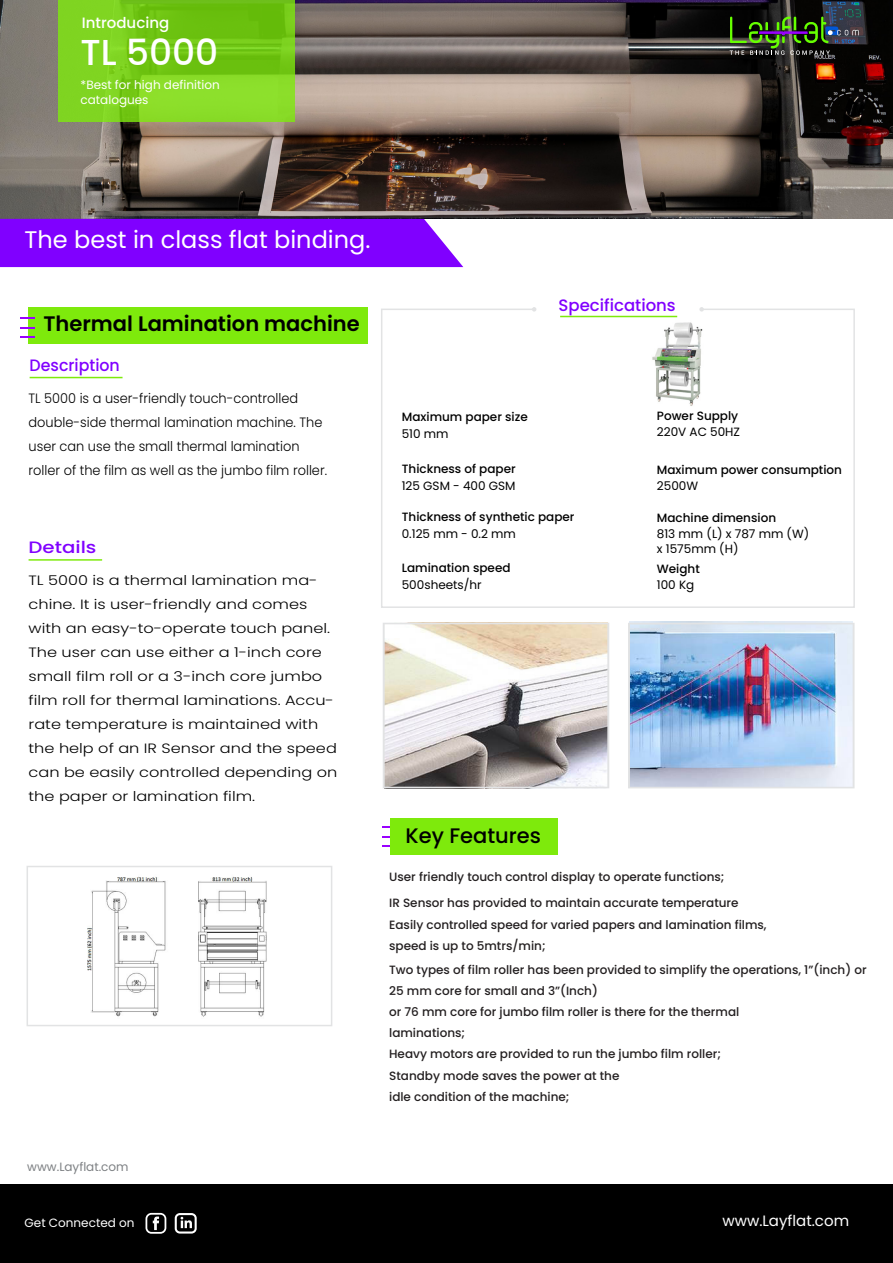
<style>
.page{position:relative;width:893px;height:1263px;background:#fff}
.page>*{position:absolute;margin:0;border:0;box-sizing:border-box;transform-origin:0 0}
.t1{font:500 36px "Poppins";color:#fff}
.t2{font:24px "Poppins";color:#fff}
.t3{font:600 21px "Poppins";color:#000}
.t4{font:500 21px "Poppins";color:#000}
.t5{font:500 16.5px "Poppins";color:#8000ff}
.t6{font:500 16.5px "Poppins";color:#8000ff;scale:.96 1}
.t7{font:500 16.5px "Poppins";color:#8000ff;scale:1.2 1}
.t8{font:15px "Poppins";color:#fff}
.t9{font:500 15px "Poppins";color:#fff}
.t10{font:300 13.5px/24px "Poppins";color:#000;scale:1.2 1}
.t11{font:300 13.5px/24px "Poppins";color:#000;scale:.96 1}
.t12{font:500 12px/21px "Poppins";color:#231f20}
.t13{font:500 12px "Poppins";color:#000}
.t14{font:12px/14.4px "Poppins";color:#000}
.t15{font:12px/14.4px "Poppins";color:#fff}
.t16{font:12px "Poppins";color:#7e8184}
</style>
<div class="page">
<img style="left:0;top:0;width:892px;height:219px">
<svg style="left:58px;top:0;width:236px;height:122px;background:#7ace1c"></svg>
<img style="left:729px;top:17px;width:129px;height:38px">
<div style="left:0;top:219px;width:463px;height:48px;background:#8000ff"></div>
<hr style="left:29px;top:559px;width:73px;height:2px;background:#7eea0c">
<hr style="left:30px;top:377px;width:92px;height:1px;background:#7eea0c">
<div style="left:29px;top:307px;width:339px;height:37px;background:#7eea0c"></div>
<svg style="left:20px;top:336px;width:15px;height:2px"></svg>
<svg style="left:20px;top:327px;width:15px;height:1px"></svg>
<svg style="left:20px;top:318px;width:15px;height:1px"></svg>
<div style="left:0;top:1184px;width:892px;height:79px;background:#000"></div>
<div style="left:381px;top:309px;width:473px;height:299px;border:2px solid #e2e3e4"></div>
<div style="left:534px;top:289px;width:167px;height:39px;background:#fff"></div>
<svg style="left:699px;top:307px;width:4px;height:5px"></svg>
<svg style="left:532px;top:307px;width:4px;height:5px"></svg>
<img style="left:652px;top:322px;width:51px;height:84px">
<hr style="left:560px;top:316px;width:117px;height:1px;background:#7eea0c">
<svg style="left:382px;top:845px;width:8px;height:2px"></svg>
<div style="left:390px;top:818px;width:168px;height:37px;background:#7eea0c"></div>
<svg style="left:383px;top:623px;width:226px;height:165px"></svg>
<img style="left:628px;top:623px;width:226px;height:165px">
<div style="left:27px;top:866px;width:305px;height:160px;border:2px solid #e2e3e4"></div>
<img style="left:87px;top:876px;width:180px;height:141px">
<svg style="left:145px;top:1213px;width:52px;height:21px"></svg>
<p class="t9" style="left:82px;top:14px;width:89px">Introducing</p>
<h1 class="t1" style="left:80px;top:32px;width:139px">TL 5000</h1>
<p class="t15" style="left:80px;top:78px;width:141px">*Best for high definition catalogues</p>
<h2 class="t2" style="left:25px;top:226px;width:347px">The best in class flat binding.</h2>
<h3 class="t3" style="left:43px;top:312px;width:318px">Thermal Lamination machine</h3>
<h3 class="t6" style="left:30px;top:356px;width:95px">Description</h3>
<p class="t11" style="left:29px;top:386px;width:312px">TL 5000 is a user-friendly touch-controlled double-side thermal lamination machine. The user can use the small thermal lamination roller of the film as well as the jumbo film roller.</p>
<h3 class="t7" style="left:29px;top:537px;width:58px">Details</h3>
<p class="t10" style="left:29px;top:569px;width:259px">TL 5000 is a thermal lamination ma&shy;chine. It is user-friendly and comes with an easy-to-operate touch panel.<br>The user can use either a 1-inch core small film roll or a 3-inch core jumbo film roll for thermal laminations. Accu&shy;rate temperature is maintained with the help of an IR Sensor and the speed can be easily controlled depending on the paper or lamination film.</p>
<h3 class="t5" style="left:558px;top:295px;width:119px">Specifications</h3>
<p class="t13" style="left:402px;top:410px;width:127px">Maximum paper size</p>
<p class="t14" style="left:402px;top:426px;width:48px">510 mm</p>
<p class="t13" style="left:656px;top:409px;width:83px">Power Supply</p>
<p class="t14" style="left:656px;top:424px;width:85px">220V AC 50HZ</p>
<p class="t13" style="left:402px;top:462px;width:115px">Thickness of paper</p>
<p class="t13" style="left:656px;top:463px;width:187px">Maximum power consumption</p>
<p class="t14" style="left:656px;top:479px;width:43px">2500W</p>
<p class="t14" style="left:402px;top:526px;width:116px">0.125 mm - 0.2 mm</p>
<p class="t14" style="left:402px;top:478px;width:115px">125 GSM - 400 GSM</p>
<p class="t13" style="left:402px;top:510px;width:174px">Thickness of synthetic paper</p>
<p class="t13" style="left:656px;top:511px;width:121px">Machine dimension</p>
<p class="t14" style="left:656px;top:527px;width:154px">813 mm (L) x 787 mm (W) x 1575mm (H)</p>
<p class="t14" style="left:402px;top:577px;width:81px">500sheets/hr</p>
<p class="t13" style="left:402px;top:561px;width:110px">Lamination speed</p>
<p class="t13" style="left:656px;top:562px;width:44px">Weight</p>
<p class="t14" style="left:656px;top:578px;width:39px">100 Kg</p>
<h3 class="t4" style="left:405px;top:823px;width:137px">Key Features</h3>
<p class="t12" style="left:389px;top:864px;width:351px;line-height:25.7px">User friendly touch control display to operate functions;<br>IR Sensor has provided to maintain accurate temperature</p>
<p class="t12" style="left:389px;top:915px;width:379px">Easily controlled speed for varied papers and lamination films, speed is up to 5mtrs/min;</p>
<p class="t12" style="left:389px;top:959px;width:479px">Two types of film roller has been provided to simplify the operations, 1”(inch) or 25 mm core for small and 3”(Inch)<br>or 76 mm core for jumbo film roller is there for the thermal<br>laminations;<br>Heavy motors are provided to run the jumbo film roller;</p>
<p class="t12" style="left:389px;top:1065px;width:232px">Standby mode saves the power at the idle condition of the machine;</p>
<p class="t16" style="left:27px;top:1160px;width:103px">www.Layflat.com</p>
<p class="t15" style="left:25px;top:1215px;width:111px">Get Connected on</p>
<p class="t8" style="left:722px;top:1212px;width:128px">www.Layflat.com</p>
</div>
